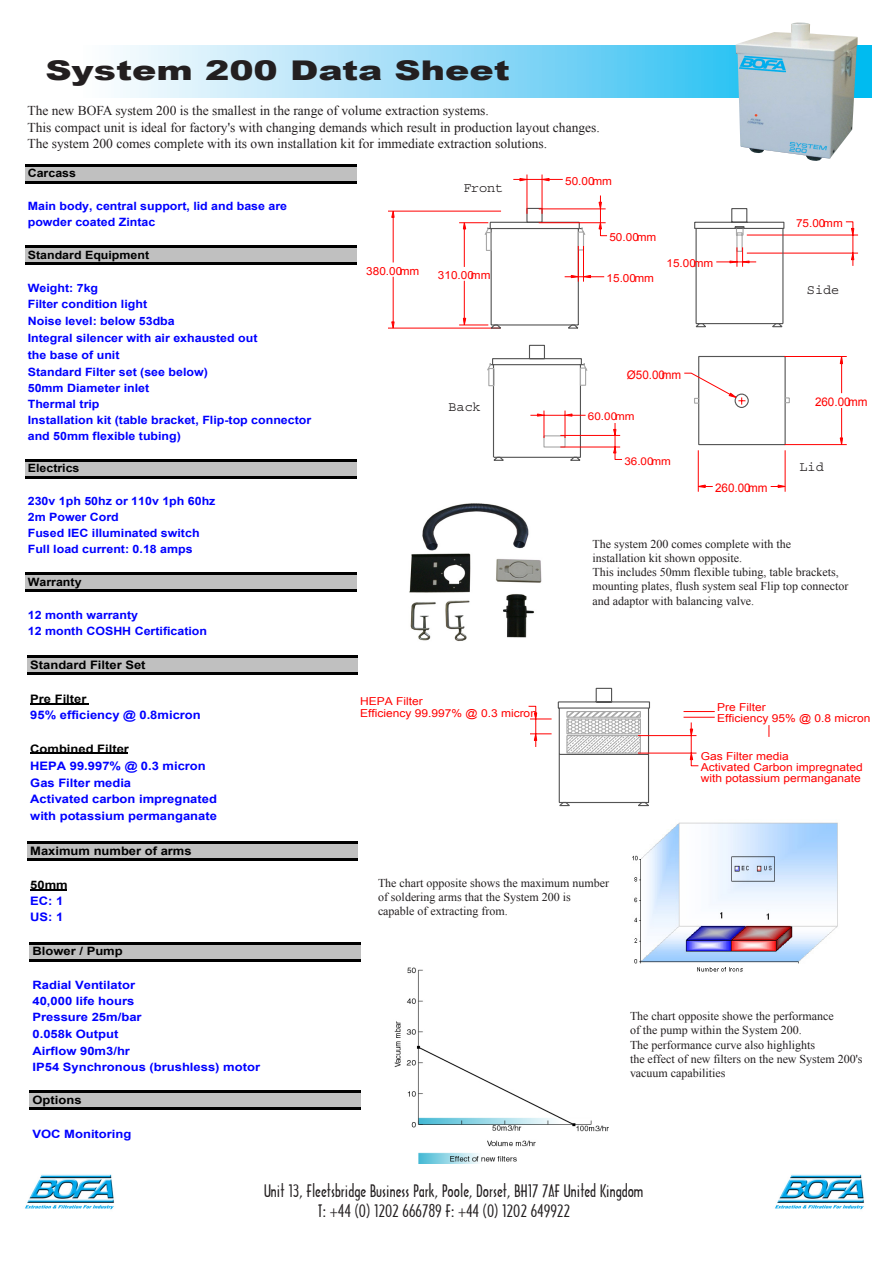
<style>
.page{position:relative;width:888px;height:1263px;background:#fff}
.page>*{position:absolute;margin:0;border:0;box-sizing:border-box;transform-origin:0 0}
.t1{font:900 27.15px "Arial";color:#231f20;scale:1.34 1}
.t2{font:16.5px/19.5px "Arcitectura";color:#231f20}
.t3{font:13.5px/16.5px "Times New Roman";color:#231f20}
.t4{font:13.5px "Courier";color:#231f20}
.t5{font:12px/14.2px "Times New Roman";color:#231f20}
.t6{font:11.85px "Arial";color:#f00}
.t7{font:700 11.7px/16.2px "Arial";color:#00f;scale:1.11 1}
.t8{font:700 11.7px "Arial";color:#000;scale:1.11 1}
.t9{font:700 11.55px/15.9px "Arial";color:#00f;scale:1.13 1}
.t10{font:700 11.55px "Arial";color:#000;scale:1.13 1}
.t11{font:700 11.4px/15.9px "Arial";color:#00f;scale:1.09 1}
.t12{font:700 11.4px "Arial";color:#000;scale:1.09 1}
.t13{font:11.1px "Arial";color:#f00;scale:1.06 1}
.t14{font:10.95px/11.4px "Arial";color:#f00;scale:1.1 1}
.t15{font:10.95px "Arial";color:#f00;scale:1.07 1}
.t16{font:10.65px "Arial";color:#f00;scale:1.09 1}
</style>
<div class="page">
<svg style="left:114px;top:45px;width:757px;height:53px;background:#96dcf7"></svg>
<img style="left:775px;top:1174px;width:89px;height:36px">
<img style="left:25px;top:1174px;width:89px;height:36px">
<img style="left:736px;top:22px;width:122px;height:139px">
<div style="left:25px;top:165px;width:332px;height:17px;background:#c0c0c0"></div>
<div style="left:25px;top:247px;width:332px;height:17px;background:#c0c0c0"></div>
<div style="left:25px;top:460px;width:332px;height:17px;background:#c0c0c0"></div>
<div style="left:25px;top:574px;width:332px;height:17px;background:#c0c0c0"></div>
<hr style="left:25px;top:164px;width:332px;height:2px;background:#000">
<hr style="left:25px;top:181px;width:332px;height:2px;background:#000">
<hr style="left:25px;top:245px;width:332px;height:3px;background:#000">
<hr style="left:25px;top:262px;width:332px;height:3px;background:#000">
<hr style="left:25px;top:459px;width:332px;height:2px;background:#000">
<hr style="left:25px;top:476px;width:332px;height:2px;background:#000">
<hr style="left:25px;top:572px;width:332px;height:3px;background:#000">
<hr style="left:25px;top:589px;width:332px;height:3px;background:#000">
<div style="left:27px;top:656px;width:331px;height:18px;background:#c0c0c0"></div>
<div style="left:27px;top:842px;width:331px;height:18px;background:#c0c0c0"></div>
<hr style="left:30px;top:703px;width:59px;height:1px;background:#000">
<hr style="left:30px;top:753px;width:98px;height:1px;background:#000">
<hr style="left:30px;top:889px;width:37px;height:1px;background:#000">
<hr style="left:27px;top:655px;width:331px;height:3px;background:#000">
<hr style="left:27px;top:672px;width:331px;height:3px;background:#000">
<hr style="left:27px;top:841px;width:331px;height:3px;background:#000">
<hr style="left:27px;top:858px;width:331px;height:3px;background:#000">
<div style="left:30px;top:943px;width:331px;height:18px;background:#c0c0c0"></div>
<div style="left:30px;top:1092px;width:331px;height:17px;background:#c0c0c0"></div>
<hr style="left:30px;top:942px;width:331px;height:3px;background:#000">
<hr style="left:30px;top:959px;width:331px;height:3px;background:#000">
<hr style="left:30px;top:1090px;width:331px;height:3px;background:#000">
<hr style="left:30px;top:1107px;width:331px;height:3px;background:#000">
<div style="left:698px;top:356px;width:88px;height:89px;border:1px solid #545454"></div>
<hr style="left:698px;top:450px;width:1px;height:42px;background:#f00">
<hr style="left:785px;top:450px;width:1px;height:42px;background:#f00">
<svg style="left:698px;top:484px;width:15px;height:4px"></svg>
<svg style="left:771px;top:484px;width:15px;height:4px"></svg>
<hr style="left:784px;top:356px;width:63px;height:1px;background:#f00">
<hr style="left:785px;top:444px;width:62px;height:1px;background:#f00">
<hr style="left:841px;top:408px;width:1px;height:30px;background:#f00">
<svg style="left:839px;top:357px;width:4px;height:36px"></svg>
<svg style="left:839px;top:437px;width:4px;height:8px"></svg>
<svg style="left:785px;top:397px;width:5px;height:6px"></svg>
<div style="left:735px;top:394px;width:14px;height:14px;border:1px solid #545454;border-radius:50%"></div>
<svg style="left:684px;top:372px;width:62px;height:33px"></svg>
<hr style="left:388px;top:328px;width:113px;height:1px;background:#f00">
<hr style="left:388px;top:211px;width:113px;height:1px;background:#f00">
<hr style="left:393px;top:277px;width:1px;height:45px;background:#f00">
<hr style="left:393px;top:217px;width:1px;height:45px;background:#f00">
<svg style="left:391px;top:321px;width:4px;height:8px"></svg>
<svg style="left:391px;top:210px;width:4px;height:8px"></svg>
<hr style="left:527px;top:175px;width:1px;height:39px;background:#f00">
<hr style="left:542px;top:175px;width:1px;height:39px;background:#f00">
<svg style="left:513px;top:178px;width:50px;height:4px"></svg>
<svg style="left:459px;top:195px;width:149px;height:131px"></svg>
<svg style="left:488px;top:323px;width:120px;height:6px"></svg>
<hr style="left:684px;top:711px;width:31px;height:1px;background:#f00">
<hr style="left:684px;top:717px;width:31px;height:1px;background:#f00">
<svg style="left:769px;top:725px;width:1px;height:12px"></svg>
<svg style="left:651px;top:711px;width:48px;height:56px"></svg>
<svg style="left:492px;top:344px;width:159px;height:463px"></svg>
<svg style="left:487px;top:363px;width:8px;height:24px"></svg>
<svg style="left:579px;top:362px;width:10px;height:24px"></svg>
<svg style="left:492px;top:411px;width:131px;height:50px"></svg>
<svg style="left:694px;top:208px;width:165px;height:120px"></svg>
<img style="left:409px;top:500px;width:145px;height:147px">
<img style="left:394px;top:967px;width:214px;height:196px">
<img style="left:632px;top:822px;width:206px;height:150px">
<h1 class="t1" style="left:45px;top:50px;width:348px">System 200 Data Sheet</h1>
<p class="t3" style="left:27px;top:102px;width:574px">The new BOFA system 200 is the smallest in the range of volume extraction systems.<br>This compact unit is ideal for factory's with changing demands which result in production layout changes.<br>The system 200 comes complete with its own installation kit for immediate extraction solutions.</p>
<p class="t12" style="left:28px;top:167px;width:46px">Carcass</p>
<p class="t11" style="left:28px;top:199px;width:240px">Main body, central support, lid and base are powder coated Zintac</p>
<p class="t12" style="left:28px;top:249px;width:113px">Standard Equipment</p>
<p class="t11" style="left:28px;top:280px;width:111px">Weight: 7kg<br>Filter condition light</p>
<p class="t11" style="left:28px;top:312px;width:212px;line-height:17.1px">Noise level: below 53dba<br>Integral silencer with air exhausted out the base of unit<br>Standard Filter set (see below)</p>
<p class="t11" style="left:28px;top:380px;width:262px">50mm Diameter inlet<br>Thermal trip<br>Installation kit (table bracket, Flip-top connector and 50mm flexible tubing)</p>
<p class="t12" style="left:28px;top:462px;width:49px">Electrics</p>
<p class="t11" style="left:28px;top:494px;width:174px">230v 1ph 50hz or 110v 1ph 60hz<br>2m Power Cord<br>Fused IEC illuminated switch<br>Full load current: 0.18 amps</p>
<p class="t12" style="left:28px;top:575px;width:51px">Warranty</p>
<p class="t11" style="left:28px;top:607px;width:166px">12 month warranty<br>12 month COSHH Certification</p>
<p class="t8" style="left:30px;top:658px;width:105px">Standard Filter Set</p>
<p class="t8" style="left:30px;top:692px;width:52px">Pre Filter</p>
<p class="t7" style="left:30px;top:707px;width:155px">95% efficiency @ 0.8micron</p>
<p class="t8" style="left:30px;top:742px;width:90px">Combined Filter</p>
<p class="t7" style="left:30px;top:758px;width:170px">HEPA 99.997% @ 0.3 micron<br>Gas Filter media<br>Activated carbon impregnated</p>
<p class="t7" style="left:30px;top:808px;width:170px">with potassium permanganate</p>
<p class="t8" style="left:30px;top:844px;width:147px">Maximum number of arms</p>
<p class="t8" style="left:30px;top:878px;width:35px">50mm</p>
<p class="t7" style="left:30px;top:893px;width:31px">EC: 1<br>US: 1</p>
<p class="t10" style="left:33px;top:945px;width:81px">Blower / Pump</p>
<p class="t9" style="left:33px;top:977px;width:98px">Radial Ventilator<br>40,000 life hours<br>Pressure 25m/bar</p>
<p class="t9" style="left:33px;top:1025px;width:88px;line-height:17.4px">0.058k Output<br>Airflow 90m3/hr</p>
<p class="t9" style="left:33px;top:1059px;width:203px">IP54 Synchronous (brushless) motor</p>
<p class="t10" style="left:33px;top:1093px;width:45px">Options</p>
<p class="t9" style="left:33px;top:1126px;width:89px">VOC Monitoring</p>
<p class="t4" style="left:464px;top:184px;width:41px">Front</p>
<p class="t13" style="left:565px;top:175px;width:46px">50.00mm</p>
<p class="t13" style="left:609px;top:231px;width:46px">50.00mm</p>
<p class="t13" style="left:366px;top:265px;width:52px">380.00mm</p>
<p class="t13" style="left:438px;top:269px;width:51px">310.00mm</p>
<p class="t13" style="left:607px;top:272px;width:46px">15.00mm</p>
<p class="t15" style="left:667px;top:257px;width:45px">15.00mm</p>
<p class="t15" style="left:796px;top:217px;width:45px">75.00mm</p>
<p class="t4" style="left:807px;top:286px;width:34px">Side</p>
<p class="t4" style="left:448px;top:403px;width:34px">Back</p>
<p class="t6" style="left:627px;top:368px;width:56px">Ø50.00mm</p>
<p class="t16" style="left:588px;top:410px;width:44px">60.00mm</p>
<p class="t16" style="left:624px;top:455px;width:44px">36.00mm</p>
<p class="t6" style="left:715px;top:481px;width:54px">260.00mm</p>
<p class="t6" style="left:815px;top:395px;width:54px">260.00mm</p>
<p class="t4" style="left:799px;top:463px;width:26px">Lid</p>
<p class="t14" style="left:360px;top:696px;width:162px">HEPA Filter<br>Efficiency 99.997% @ 0.3 micron</p>
<p class="t5" style="left:592px;top:536px;width:257px">The system 200 comes complete with the<br>installation kit shown opposite.<br>This includes 50mm flexible tubing, table brackets, mounting plates, flush system seal Flip top connector and adaptor with balancing valve.</p>
<p class="t14" style="left:717px;top:702px;width:141px">Pre Filter<br>Efficiency 95% @ 0.8 micron</p>
<p class="t14" style="left:701px;top:750px;width:149px">Gas Filter media<br>Activated Carbon impregnated with potassium permanganate</p>
<p class="t5" style="left:378px;top:875px;width:233px">The chart opposite shows the maximum number of soldering arms that the System 200 is capable of extracting from.</p>
<p class="t5" style="left:630px;top:1009px;width:234px">The chart opposite showe the performance<br>of the pump within the System 200.<br>The performance curve also highlights<br>the effect of new filters on the new System 200's vacuum capabilities</p>
<h2 class="t2" style="left:318px;top:1182px;width:327px;text-indent:-54px">Unit 13, Fleetsbridge Business Park, Poole, Dorset, BH17 7AF United Kingdom<br>T: +44 (0) 1202 666789 F: +44 (0) 1202 649922</h2>
</div>
